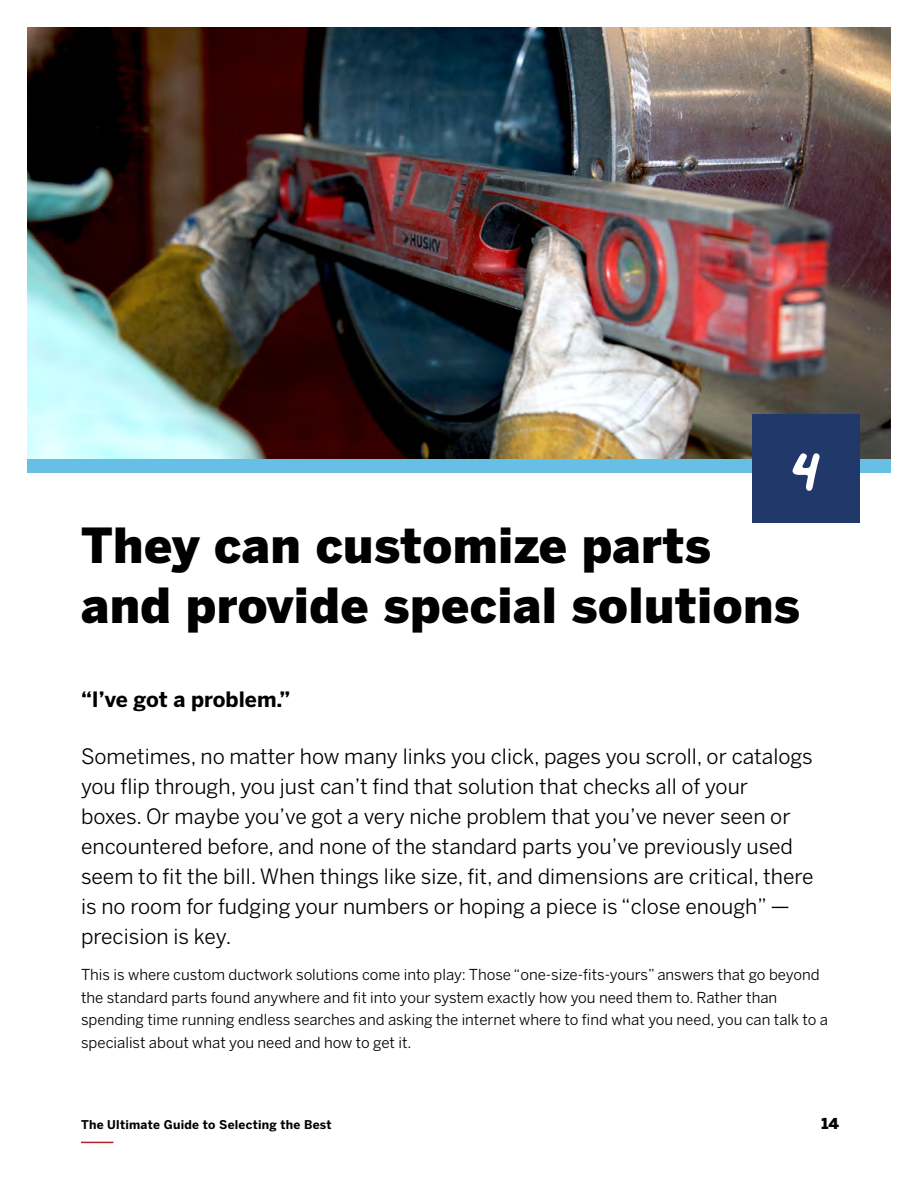
<style>
.page{position:relative;width:918px;height:1188px;background:#fff}
.page>*{position:absolute;margin:0;border:0;box-sizing:border-box;transform-origin:0 0}
.t1{font:120px "Palmer Lake Print";color:#fff}
.t2{font:900 48px/60px "Benton Sans";letter-spacing:.01em;color:#000}
.t3{font:21px/30px "Benton Sans";color:#000}
.t4{font:700 21px "Benton Sans";color:#000}
.t5{font:15px/22.5px "Benton Sans";color:#000}
.t6{font:900 15px "Benton Sans";color:#000}
.t7{font:700 12px "Benton Sans";letter-spacing:.02em;color:#000}
</style>
<div class="page">
<hr style="left:81px;top:1142px;width:32px;height:1px;background:#b32129">
<img style="left:27px;top:27px;width:864px;height:432px">
<div style="left:27px;top:459px;width:864px;height:13px;background:#66c0e3"></div>
<div style="left:752px;top:414px;width:108px;height:108px;background:#21386b"></div>
<h1 class="t1" style="left:792px;top:409px;width:30px">4</h1>
<h2 class="t2" style="left:81px;top:515px;width:721px">They can customize parts and provide special solutions</h2>
<p class="t4" style="left:81px;top:687px;width:211px">“I’ve got a problem.”</p>
<p class="t3" style="left:81px;top:741px;width:734px">Sometimes, no matter how many links you click, pages you scroll, or catalogs you flip through, you just can’t find that solution that checks all of your boxes. Or maybe you’ve got a very niche problem that you’ve never seen or encountered before, and none of the standard parts you’ve previously used seem to fit the bill. When things like size, fit, and dimensions are critical, there is no room for fudging your numbers or hoping a piece is “close enough” — precision is key.</p>
<p class="t5" style="left:81px;top:963px;width:749px">This is where custom ductwork solutions come into play: Those “one-size-fits-yours” answers that go beyond the standard parts found anywhere and fit into your system exactly how you need them to. Rather than spending time running endless searches and asking the internet where to find what you need, you can talk to a specialist about what you need and how to get it.</p>
<p class="t7" style="left:81px;top:1117px;width:252px">The Ultimate Guide to Selecting the Best</p>
<p class="t6" style="left:822px;top:1115px;width:19px">14</p>
</div>
